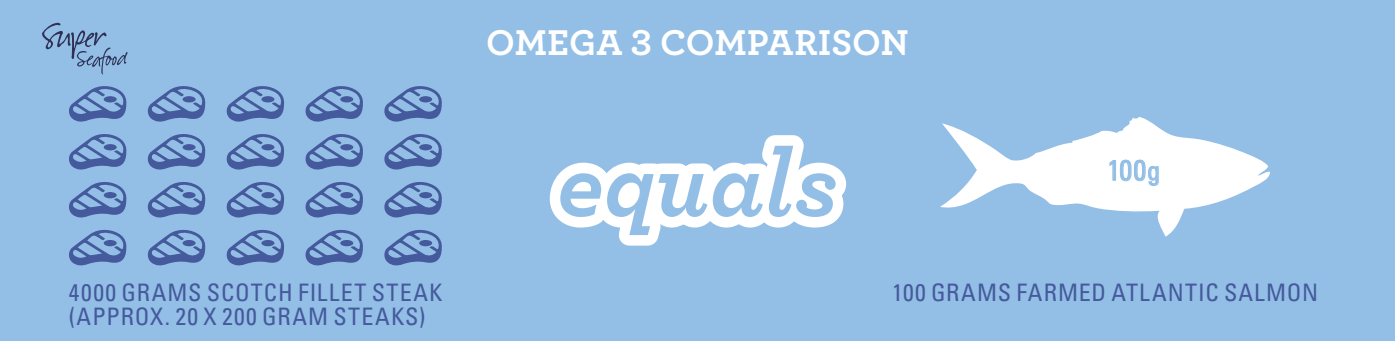
<style>
.page{position:relative;width:1395px;height:341px;background:#fff}
.page>*{position:absolute;margin:0;border:0;box-sizing:border-box;transform-origin:0 0}
.t1{font:italic 700 96px "Archer Pro";letter-spacing:-.005em;color:#93bfe6}
.t2{font:700 37.5px "Archer Pro";color:#fff}
.t3{font:condensed 28.5px "Univers LT Std";color:#93bfe6}
.t4{font:condensed 24px/24px "Univers LT Std";letter-spacing:.05em;color:#455a9c}
.s1{font-size:27px}
</style>
<div class="page">
<div style="left:0;top:0;width:1395px;height:340px;background:#93bfe6"></div>
<svg style="left:69px;top:86px;width:58px;height:36px"></svg>
<div style="left:104px;top:96px;width:13px;height:6px;background:#455a9c;border-radius:50%"></div>
<svg style="left:384px;top:86px;width:58px;height:36px"></svg>
<div style="left:419px;top:96px;width:13px;height:6px;background:#455a9c;border-radius:50%"></div>
<svg style="left:226px;top:86px;width:58px;height:36px"></svg>
<div style="left:261px;top:96px;width:13px;height:6px;background:#455a9c;border-radius:50%"></div>
<svg style="left:147px;top:86px;width:59px;height:36px"></svg>
<div style="left:183px;top:96px;width:13px;height:6px;background:#455a9c;border-radius:50%"></div>
<svg style="left:305px;top:86px;width:58px;height:36px"></svg>
<div style="left:340px;top:96px;width:13px;height:6px;background:#455a9c;border-radius:50%"></div>
<svg style="left:147px;top:134px;width:59px;height:36px"></svg>
<div style="left:183px;top:144px;width:13px;height:6px;background:#455a9c;border-radius:50%"></div>
<svg style="left:69px;top:134px;width:58px;height:36px"></svg>
<div style="left:104px;top:144px;width:13px;height:6px;background:#455a9c;border-radius:50%"></div>
<svg style="left:226px;top:134px;width:58px;height:36px"></svg>
<div style="left:261px;top:144px;width:13px;height:6px;background:#455a9c;border-radius:50%"></div>
<svg style="left:305px;top:134px;width:58px;height:36px"></svg>
<div style="left:340px;top:144px;width:13px;height:6px;background:#455a9c;border-radius:50%"></div>
<svg style="left:384px;top:134px;width:58px;height:36px"></svg>
<div style="left:419px;top:144px;width:13px;height:6px;background:#455a9c;border-radius:50%"></div>
<svg style="left:69px;top:182px;width:58px;height:36px"></svg>
<div style="left:104px;top:192px;width:13px;height:6px;background:#455a9c;border-radius:50%"></div>
<svg style="left:384px;top:182px;width:58px;height:36px"></svg>
<div style="left:419px;top:192px;width:13px;height:6px;background:#455a9c;border-radius:50%"></div>
<svg style="left:226px;top:182px;width:58px;height:36px"></svg>
<div style="left:261px;top:192px;width:13px;height:6px;background:#455a9c;border-radius:50%"></div>
<svg style="left:147px;top:182px;width:59px;height:36px"></svg>
<div style="left:183px;top:192px;width:13px;height:6px;background:#455a9c;border-radius:50%"></div>
<svg style="left:305px;top:182px;width:58px;height:36px"></svg>
<div style="left:340px;top:192px;width:13px;height:6px;background:#455a9c;border-radius:50%"></div>
<svg style="left:147px;top:229px;width:59px;height:36px"></svg>
<svg style="left:183px;top:239px;width:13px;height:7px"></svg>
<svg style="left:69px;top:229px;width:58px;height:36px"></svg>
<div style="left:104px;top:239px;width:13px;height:7px;background:#455a9c;border-radius:50%"></div>
<svg style="left:226px;top:229px;width:58px;height:36px"></svg>
<svg style="left:261px;top:239px;width:13px;height:7px"></svg>
<svg style="left:305px;top:229px;width:58px;height:36px"></svg>
<div style="left:340px;top:239px;width:13px;height:7px;background:#455a9c;border-radius:50%"></div>
<svg style="left:384px;top:229px;width:58px;height:36px"></svg>
<div style="left:419px;top:239px;width:13px;height:7px;background:#455a9c;border-radius:50%"></div>
<svg style="left:42px;top:23px;width:86px;height:51px"></svg>
<svg style="left:940px;top:117px;width:330px;height:119px"></svg>
<svg style="left:549px;top:135px;width:298px;height:111px"></svg>
<svg style="left:1108px;top:158px;width:51px;height:29px"></svg>
<h2 class="t2" style="left:486px;top:12px;width:424px">OMEGA 3 COMPARISON</h2>
<h1 class="t1" style="left:557px;top:108px;width:282px">equals</h1>
<p class="t3" style="left:1107px;top:152px;width:55px">100<span class="s1">G</span></p>
<p class="t4" style="left:69px;top:280px;width:375px">4000 GRAMS SCOTCH FILLET STEAK (APPROX. 20 X 200 GRAM STEAKS)</p>
<p class="t4" style="left:892px;top:280px;width:427px">100 GRAMS FARMED ATLANTIC SALMON</p>
</div>
